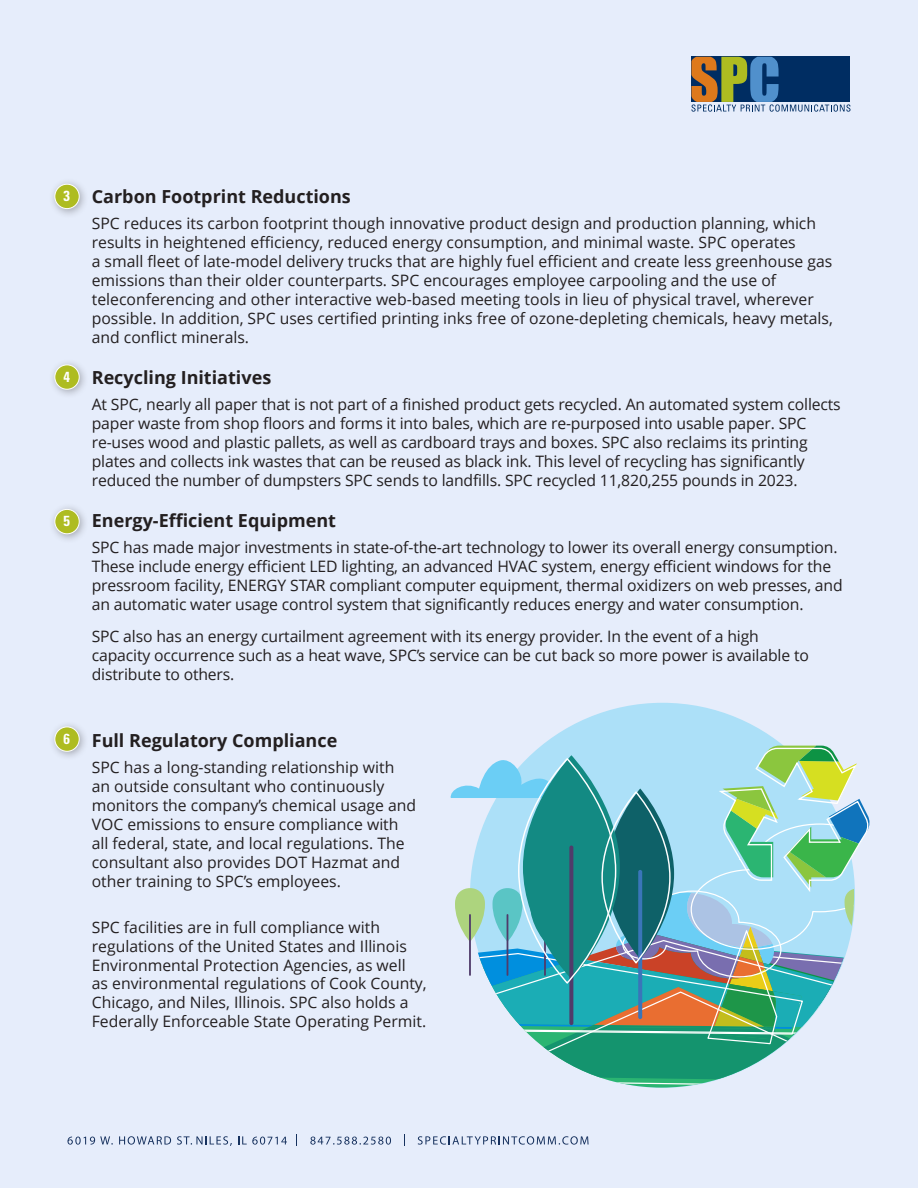
<style>
.page{position:relative;width:918px;height:1188px;background:#e6edfb}
.page>*{position:absolute;margin:0;border:0;box-sizing:border-box;transform-origin:0 0}
.t1{font:700 18px "Open Sans";color:#231f20}
.t2{font:15.75px/18.9px "Open Sans";color:#231f20}
.t3{font:700 condensed 14.55px "Univers";color:#fff}
</style>
<div class="page">
<div style="left:49px;top:359px;width:40px;height:40px;background:#231f20;opacity:.35"></div>
<div style="left:55px;top:365px;width:24px;height:24px;background:#aebc21;border-radius:50%"></div>
<div style="left:54px;top:365px;width:26px;height:25px;border:1px solid #fff;border-radius:50%"></div>
<div style="left:49px;top:503px;width:40px;height:41px;background:#231f20;opacity:.35"></div>
<div style="left:55px;top:509px;width:24px;height:25px;background:#aebc21;border-radius:50%"></div>
<div style="left:54px;top:509px;width:26px;height:25px;border:1px solid #fff;border-radius:50%"></div>
<div style="left:470px;top:703px;width:385px;height:385px;background:#ace0f8;border-radius:50%"></div>
<svg style="left:450px;top:746px;width:420px;height:342px"></svg>
<hr style="left:469px;top:914px;width:2px;height:62px;background:#503b6a">
<svg style="left:606px;top:789px;width:68px;height:170px;background:#2c7681"></svg>
<svg style="left:638px;top:870px;width:4px;height:149px"></svg>
<svg style="left:523px;top:755px;width:97px;height:224px;background:#2e9795"></svg>
<svg style="left:569px;top:846px;width:4px;height:179px"></svg>
<svg style="left:67px;top:1136px;width:46px;height:9px"></svg>
<svg style="left:119px;top:1136px;width:52px;height:9px"></svg>
<svg style="left:177px;top:1136px;width:55px;height:10px"></svg>
<svg style="left:238px;top:1136px;width:49px;height:9px"></svg>
<svg style="left:296px;top:1134px;width:1px;height:12px"></svg>
<svg style="left:310px;top:1137px;width:81px;height:8px"></svg>
<svg style="left:418px;top:1136px;width:171px;height:9px"></svg>
<svg style="left:404px;top:1134px;width:1px;height:12px"></svg>
<div style="left:49px;top:721px;width:40px;height:40px;background:#231f20;opacity:.35"></div>
<div style="left:55px;top:727px;width:24px;height:24px;background:#aebc21;border-radius:50%"></div>
<div style="left:54px;top:727px;width:26px;height:25px;border:1px solid #fff;border-radius:50%"></div>
<div style="left:49px;top:178px;width:40px;height:40px;background:#231f20;opacity:.35"></div>
<div style="left:55px;top:184px;width:24px;height:25px;background:#aebc21;border-radius:50%"></div>
<div style="left:54px;top:184px;width:26px;height:25px;border:1px solid #fff;border-radius:50%"></div>
<svg style="left:691px;top:57px;width:160px;height:55px;background:#506875"></svg>
<p class="t3" style="left:64px;top:187px;width:8px">3</p>
<p class="t3" style="left:64px;top:368px;width:8px">4</p>
<p class="t3" style="left:64px;top:512px;width:8px">5</p>
<p class="t3" style="left:64px;top:730px;width:8px">6</p>
<p class="t1" style="left:92px;top:184px;width:261px">Carbon Footprint Reductions</p>
<p class="t2" style="left:92px;top:214px;width:743px">SPC reduces its carbon footprint though innovative product design and production planning, which results in heightened efficiency, reduced energy consumption, and minimal waste. SPC operates<br>a small fleet of late-model delivery trucks that are highly fuel efficient and create less greenhouse gas emissions than their older counterparts. SPC encourages employee carpooling and the use of teleconferencing and other interactive web-based meeting tools in lieu of physical travel, wherever possible. In addition, SPC uses certified printing inks free of ozone-depleting chemicals, heavy metals, and conflict minerals.</p>
<p class="t1" style="left:92px;top:364px;width:181px">Recycling Initiatives</p>
<p class="t2" style="left:92px;top:394px;width:751px">At SPC, nearly all paper that is not part of a finished product gets recycled. An automated system collects paper waste from shop floors and forms it into bales, which are re-purposed into usable paper. SPC re-uses wood and plastic pallets, as well as cardboard trays and boxes. SPC also reclaims its printing plates and collects ink wastes that can be reused as black ink. This level of recycling has significantly reduced the number of dumpsters SPC sends to landfills. SPC recycled 11,820,255 pounds in 2023.</p>
<p class="t1" style="left:92px;top:508px;width:246px">Energy-Efficient Equipment</p>
<p class="t2" style="left:92px;top:538px;width:752px">SPC has made major investments in state-of-the-art technology to lower its overall energy consumption.<br>These include energy efficient LED lighting, an advanced HVAC system, energy efficient windows for the pressroom facility, ENERGY STAR compliant computer equipment, thermal oxidizers on web presses, and an automatic water usage control system that significantly reduces energy and water consumption.</p>
<p class="t2" style="left:92px;top:627px;width:719px">SPC also has an energy curtailment agreement with its energy provider. In the event of a high capacity occurrence such as a heat wave, SPC’s service can be cut back so more power is available to distribute to others.</p>
<p class="t1" style="left:92px;top:728px;width:247px">Full Regulatory Compliance</p>
<p class="t2" style="left:92px;top:758px;width:326px">SPC has a long-standing relationship with an outside consultant who continuously monitors the company’s chemical usage and VOC emissions to ensure compliance with all federal, state, and local regulations. The consultant also provides DOT Hazmat and other training to SPC’s employees.</p>
<p class="t2" style="left:92px;top:917px;width:336px">SPC facilities are in full compliance with regulations of the United States and Illinois Environmental Protection Agencies, as well<br>as environmental regulations of Cook County, Chicago, and Niles, Illinois. SPC also holds a Federally Enforceable State Operating Permit.</p>
</div>
